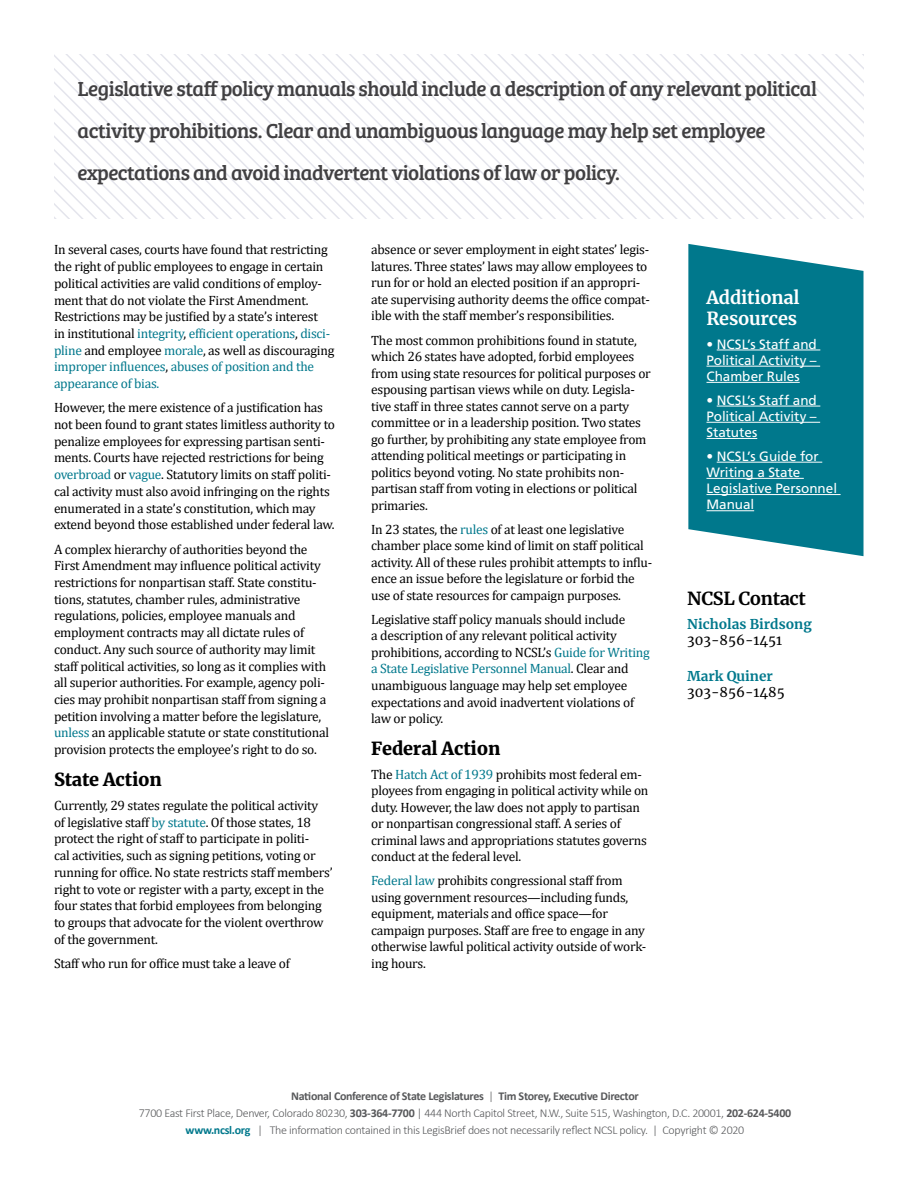
<style>
.page{position:relative;width:918px;height:1188px;background:#fff}
.page>*{position:absolute;margin:0;border:0;box-sizing:border-box;transform-origin:0 0}
.t1{font:21px/42px "Bree Serif";letter-spacing:-.025em;color:#414042}
.t2{font:900 18px "Merriweather";letter-spacing:-.01em;color:#000}
.t3{font:700 18px/21px "Merriweather";letter-spacing:-.01em;color:#fff}
.t4{font:700 18px "Merriweather";letter-spacing:-.02em;color:#000}
.t5{font:13.5px/16.6px "Cambria";letter-spacing:-.02em;color:#000}
.t6{font:13.5px/16.2px "Frutiger LT Std";letter-spacing:-.005em;color:#fff;text-align:justify}
.t7{font:700 13.5px "Merriweather";color:#00788c}
.t8{font:13.5px "Merriweather";color:#000}
.t9{font:300 12px/17.1px "Calibri";letter-spacing:-.025em;color:#58595b;text-align:center}
.s1{color:#00788c}
.s2{font-weight:700}
.s3{font-weight:700;color:#00788c}
</style>
<div class="page">
<svg style="left:688px;top:244px;width:176px;height:312px;background:#188597"></svg>
<hr style="left:717px;top:350px;width:103px;height:1px;background:#fff">
<hr style="left:706px;top:366px;width:114px;height:1px;background:#fff">
<hr style="left:706px;top:382px;width:94px;height:1px;background:#fff">
<hr style="left:717px;top:406px;width:103px;height:1px;background:#fff">
<hr style="left:706px;top:422px;width:114px;height:1px;background:#fff">
<hr style="left:706px;top:438px;width:51px;height:1px;background:#fff">
<hr style="left:717px;top:462px;width:105px;height:1px;background:#fff">
<hr style="left:706px;top:478px;width:98px;height:1px;background:#fff">
<hr style="left:706px;top:494px;width:135px;height:1px;background:#fff">
<hr style="left:706px;top:510px;width:48px;height:1px;background:#fff">
<svg style="left:367px;top:54px;width:14px;height:165px"></svg>
<svg style="left:394px;top:54px;width:14px;height:165px"></svg>
<svg style="left:408px;top:54px;width:13px;height:165px"></svg>
<svg style="left:421px;top:54px;width:14px;height:165px"></svg>
<svg style="left:435px;top:54px;width:13px;height:165px"></svg>
<svg style="left:448px;top:54px;width:14px;height:165px"></svg>
<svg style="left:462px;top:54px;width:13px;height:165px"></svg>
<svg style="left:475px;top:54px;width:14px;height:165px"></svg>
<svg style="left:489px;top:54px;width:13px;height:165px"></svg>
<svg style="left:502px;top:54px;width:14px;height:165px"></svg>
<svg style="left:516px;top:54px;width:13px;height:165px"></svg>
<svg style="left:529px;top:54px;width:14px;height:165px"></svg>
<svg style="left:543px;top:54px;width:13px;height:165px"></svg>
<svg style="left:556px;top:54px;width:14px;height:165px"></svg>
<svg style="left:570px;top:54px;width:13px;height:165px"></svg>
<svg style="left:583px;top:54px;width:14px;height:165px"></svg>
<svg style="left:597px;top:54px;width:13px;height:165px"></svg>
<svg style="left:610px;top:54px;width:254px;height:165px"></svg>
<h1 class="t1" style="left:78px;top:67px;width:741px">Legislative staff policy manuals should include a description of any relevant political activity prohibitions. Clear and unambiguous language may help set employee expectations and avoid inadvertent violations of law or policy.</h1>
<p class="t5" style="left:54px;top:241px;width:282px">In several cases, courts have found that restricting the right of public employees to engage in certain political activities are valid conditions of employ&shy;ment that do not violate the First Amendment.<br>Restrictions may be justified by a state’s interest<br>in institutional <span class="s1">integrity</span>, <span class="s1">efficient operations</span>, <span class="s1">disci&shy;pline</span> and employee <span class="s1">morale</span>, as well as discouraging <span class="s1">improper influences</span>, <span class="s1">abuses of position and the appearance of bias.</span></p>
<p class="t5" style="left:54px;top:399px;width:283px">However, the mere existence of a justification has not been found to grant states limitless authority to penalize employees for expressing partisan senti&shy;ments. Courts have rejected restrictions for being <span class="s1">overbroad</span> or <span class="s1">vague</span>. Statutory limits on staff politi&shy;cal activity must also avoid infringing on the rights enumerated in a state’s constitution, which may extend beyond those established under federal law.</p>
<p class="t5" style="left:54px;top:541px;width:277px">A complex hierarchy of authorities beyond the First Amendment may influence political activity restrictions for nonpartisan staff. State constitu&shy;tions, statutes, chamber rules, administrative regulations, policies, employee manuals and employment contracts may all dictate rules of conduct. Any such source of authority may limit staff political activities, so long as it complies with all superior authorities. For example, agency poli&shy;cies may prohibit nonpartisan staff from signing a petition involving a matter before the legislature, <span class="s1">unless</span> an applicable statute or state constitutional provision protects the employee’s right to do so.</p>
<h2 class="t2" style="left:54px;top:767px;width:110px">State Action</h2>
<p class="t5" style="left:54px;top:797px;width:280px">Currently, 29 states regulate the political activity<br>of legislative staff <span class="s1">by statute</span>. Of those states, 18 protect the right of staff to participate in politi-<br>cal activities, such as signing petitions, voting or running for office. No state restricts staff members’ right to vote or register with a party, except in the four states that forbid employees from belonging to groups that advocate for the violent overthrow of the government.</p>
<p class="t5" style="left:54px;top:955px;width:237px">Staff who run for office must take a leave of</p>
<p class="t5" style="left:371px;top:241px;width:280px">absence or sever employment in eight states’ legis&shy;latures. Three states’ laws may allow employees to run for or hold an elected position if an appropri&shy;ate supervising authority deems the office compat&shy;ible with the staff member’s responsibilities.</p>
<p class="t5" style="left:371px;top:332px;width:281px">The most common prohibitions found in statute, which 26 states have adopted, forbid employees from using state resources for political purposes or espousing partisan views while on duty. Legisla&shy;tive staff in three states cannot serve on a party committee or in a leadership position. Two states go further, by prohibiting any state employee from attending political meetings or participating in politics beyond voting. No state prohibits non&shy;partisan staff from voting in elections or political primaries.</p>
<p class="t5" style="left:371px;top:521px;width:282px">In 23 states, the <span class="s1">rules</span> of at least one legislative chamber place some kind of limit on staff political activity. All of these rules prohibit attempts to influ&shy;ence an issue before the legislature or forbid the use of state resources for campaign purposes.</p>
<p class="t5" style="left:371px;top:611px;width:280px">Legislative staff policy manuals should include<br>a description of any relevant political activity prohibitions, according to NCSL’s <span class="s1">Guide for Writing a State Legislative Personnel Manual</span>. Clear and unambiguous language may help set employee expectations and avoid inadvertent violations of law or policy.</p>
<h2 class="t2" style="left:371px;top:736px;width:131px">Federal Action</h2>
<p class="t5" style="left:371px;top:766px;width:279px">The <span class="s1">Hatch Act of 1939</span> prohibits most federal em&shy;ployees from engaging in political activity while on duty. However, the law does not apply to partisan or nonpartisan congressional staff. A series of criminal laws and appropriations statutes governs conduct at the federal level.</p>
<p class="t5" style="left:371px;top:872px;width:277px"><span class="s1">Federal law</span> prohibits congressional staff from using government resources—including funds, equipment, materials and office space—for campaign purposes. Staff are free to engage in any otherwise lawful political activity outside of work&shy;ing hours.</p>
<h2 class="t3" style="left:706px;top:286px;width:95px">Additional<br>Resources</h2>
<p class="t6" style="left:706px;top:336px;width:112px">• NCSL’s Staff and Political Activity – Chamber Rules</p>
<p class="t6" style="left:706px;top:392px;width:112px">• NCSL’s Staff and Political Activity – Statutes</p>
<p class="t6" style="left:706px;top:448px;width:132px;text-align:left">• NCSL’s Guide for<br>Writing a State<br>Legislative Personnel<br>Manual</p>
<h2 class="t4" style="left:687px;top:585px;width:120px">NCSL Contact</h2>
<p class="t7" style="left:687px;top:614px;width:126px">Nicholas Birdsong</p>
<p class="t8" style="left:687px;top:631px;width:96px">303-856-1451</p>
<p class="t7" style="left:687px;top:667px;width:87px">Mark Quiner</p>
<p class="t8" style="left:687px;top:683px;width:99px">303-856-1485</p>
<p class="t9" style="left:139px;top:1087px;width:654px"><span class="s2">National Conference of State Legislatures</span> | <span class="s2">Tim Storey, Executive Director<br></span>7700 East First Place, Denver, Colorado 80230, <span class="s2">303-364-7700</span> | 444 North Capitol Street, N.W., Suite 515, Washington, D.C. 20001, <span class="s2">202-624-5400 </span><span class="s3">www.ncsl.org</span> | The information contained in this LegisBrief does not necessarily reflect NCSL policy. | Copyright © 2020</p>
</div>
